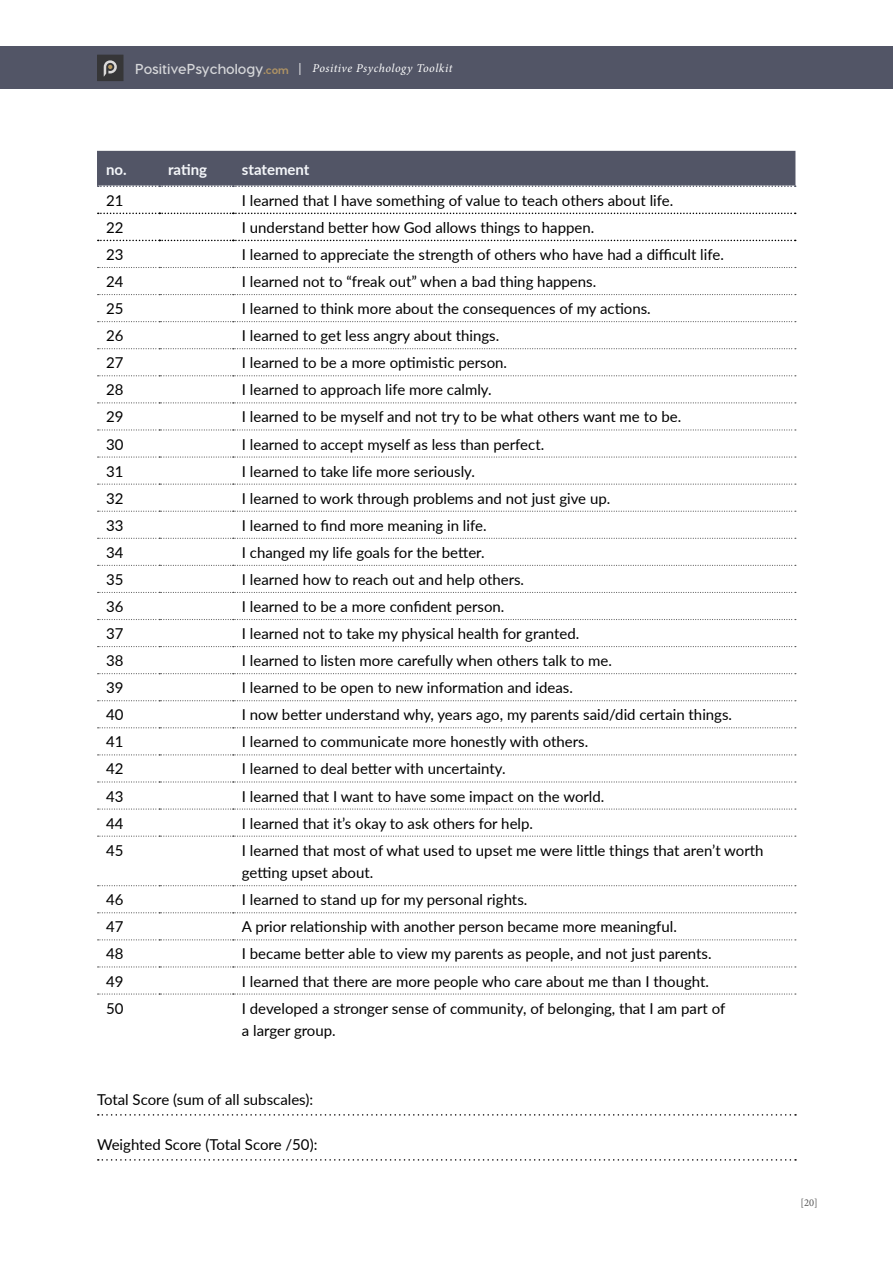
<style>
.page{position:relative;width:893px;height:1263px;background:#fff}
.page>*{position:absolute;margin:0;border:0;box-sizing:border-box;transform-origin:0 0}
.t1{font:15px/22.5px "Lato";color:#000}
.t2{font:700 15px "Lato";color:#f5f7fa}
.t3{font:italic 12px "Minion Pro";letter-spacing:.04em;color:#fff}
.t4{font:10.5px "Minion Pro";color:#555}
.s1{font-family:"Visby CF";font-weight:700;font-style:normal;font-size:14.4px;color:#d6d7da}
.s2{font-style:normal}
</style>
<div class="page">
<div style="left:0;top:46px;width:893px;height:43px;background:#525566"></div>
<div style="left:97px;top:55px;width:27px;height:26px;background:#363638"></div>
<svg style="left:104px;top:60px;width:13px;height:17px"></svg>
<svg style="left:98px;top:267px;width:698px;height:1px"></svg>
<svg style="left:98px;top:294px;width:698px;height:1px"></svg>
<svg style="left:98px;top:321px;width:698px;height:1px"></svg>
<svg style="left:98px;top:348px;width:698px;height:1px"></svg>
<svg style="left:98px;top:375px;width:698px;height:1px"></svg>
<svg style="left:98px;top:402px;width:698px;height:1px"></svg>
<svg style="left:98px;top:429px;width:698px;height:1px"></svg>
<svg style="left:98px;top:456px;width:698px;height:2px"></svg>
<svg style="left:98px;top:484px;width:698px;height:1px"></svg>
<svg style="left:98px;top:511px;width:698px;height:1px"></svg>
<svg style="left:98px;top:538px;width:698px;height:1px"></svg>
<svg style="left:98px;top:565px;width:698px;height:1px"></svg>
<svg style="left:98px;top:592px;width:698px;height:1px"></svg>
<svg style="left:98px;top:619px;width:698px;height:1px"></svg>
<svg style="left:98px;top:646px;width:698px;height:1px"></svg>
<svg style="left:98px;top:673px;width:698px;height:1px"></svg>
<svg style="left:98px;top:700px;width:698px;height:1px"></svg>
<svg style="left:98px;top:727px;width:698px;height:1px"></svg>
<svg style="left:98px;top:754px;width:698px;height:1px"></svg>
<svg style="left:98px;top:781px;width:698px;height:1px"></svg>
<svg style="left:98px;top:808px;width:698px;height:2px"></svg>
<svg style="left:98px;top:835px;width:698px;height:2px"></svg>
<svg style="left:98px;top:885px;width:698px;height:1px"></svg>
<svg style="left:98px;top:912px;width:698px;height:1px"></svg>
<svg style="left:98px;top:939px;width:698px;height:1px"></svg>
<svg style="left:98px;top:966px;width:698px;height:1px"></svg>
<svg style="left:98px;top:993px;width:698px;height:1px"></svg>
<svg style="left:98px;top:213px;width:698px;height:1px"></svg>
<svg style="left:98px;top:240px;width:698px;height:1px"></svg>
<div style="left:97px;top:151px;width:699px;height:36px;background:#525566"></div>
<svg style="left:98px;top:1114px;width:698px;height:1px"></svg>
<svg style="left:98px;top:1159px;width:698px;height:1px"></svg>
<p class="t3" style="left:135px;top:60px;width:319px"><span class="s1">PositivePsychology</span><sub>.com</sub> <span class="s2">|</span> Positive Psychology Toolkit</p>
<p class="t2" style="left:106px;top:158px;width:22px">no.</p>
<p class="t2" style="left:168px;top:158px;width:41px">rating</p>
<p class="t2" style="left:242px;top:158px;width:69px">statement</p>
<p class="t1" style="left:106px;top:188px;width:19px">21</p>
<p class="t1" style="left:242px;top:188px;width:433px">I learned that I have something of value to teach others about life.</p>
<p class="t1" style="left:106px;top:216px;width:19px">22</p>
<p class="t1" style="left:242px;top:216px;width:354px">I understand better how God allows things to happen.</p>
<p class="t1" style="left:106px;top:243px;width:19px">23</p>
<p class="t1" style="left:242px;top:243px;width:484px">I learned to appreciate the strength of others who have had a difficult life.</p>
<p class="t1" style="left:106px;top:270px;width:19px">24</p>
<p class="t1" style="left:242px;top:270px;width:356px">I learned not to “freak out” when a bad thing happens.</p>
<p class="t1" style="left:106px;top:297px;width:19px">25</p>
<p class="t1" style="left:242px;top:297px;width:410px">I learned to think more about the consequences of my actions.</p>
<p class="t1" style="left:106px;top:324px;width:19px">26</p>
<p class="t1" style="left:242px;top:324px;width:259px">I learned to get less angry about things.</p>
<p class="t1" style="left:106px;top:351px;width:19px">27</p>
<p class="t1" style="left:242px;top:351px;width:267px">I learned to be a more optimistic person.</p>
<p class="t1" style="left:106px;top:378px;width:19px">28</p>
<p class="t1" style="left:242px;top:378px;width:251px">I learned to approach life more calmly.</p>
<p class="t1" style="left:106px;top:405px;width:19px">29</p>
<p class="t1" style="left:242px;top:405px;width:441px">I learned to be myself and not try to be what others want me to be.</p>
<p class="t1" style="left:106px;top:432px;width:19px">30</p>
<p class="t1" style="left:242px;top:432px;width:304px">I learned to accept myself as less than perfect.</p>
<p class="t1" style="left:106px;top:459px;width:19px">31</p>
<p class="t1" style="left:242px;top:459px;width:235px">I learned to take life more seriously.</p>
<p class="t1" style="left:106px;top:486px;width:19px">32</p>
<p class="t1" style="left:242px;top:486px;width:370px">I learned to work through problems and not just give up.</p>
<p class="t1" style="left:106px;top:513px;width:19px">33</p>
<p class="t1" style="left:242px;top:513px;width:246px">I learned to find more meaning in life.</p>
<p class="t1" style="left:106px;top:540px;width:19px">34</p>
<p class="t1" style="left:242px;top:540px;width:244px">I changed my life goals for the better.</p>
<p class="t1" style="left:106px;top:568px;width:19px">35</p>
<p class="t1" style="left:242px;top:568px;width:284px">I learned how to reach out and help others.</p>
<p class="t1" style="left:106px;top:595px;width:19px">36</p>
<p class="t1" style="left:242px;top:595px;width:264px">I learned to be a more confident person.</p>
<p class="t1" style="left:106px;top:622px;width:19px">37</p>
<p class="t1" style="left:242px;top:622px;width:339px">I learned not to take my physical health for granted.</p>
<p class="t1" style="left:106px;top:649px;width:19px">38</p>
<p class="t1" style="left:242px;top:649px;width:372px">I learned to listen more carefully when others talk to me.</p>
<p class="t1" style="left:106px;top:676px;width:19px">39</p>
<p class="t1" style="left:242px;top:676px;width:332px">I learned to be open to new information and ideas.</p>
<p class="t1" style="left:106px;top:703px;width:19px">40</p>
<p class="t1" style="left:242px;top:703px;width:492px">I now better understand why, years ago, my parents said/did certain things.</p>
<p class="t1" style="left:106px;top:730px;width:19px">41</p>
<p class="t1" style="left:242px;top:730px;width:348px">I learned to communicate more honestly with others.</p>
<p class="t1" style="left:106px;top:757px;width:19px">42</p>
<p class="t1" style="left:242px;top:757px;width:265px">I learned to deal better with uncertainty.</p>
<p class="t1" style="left:106px;top:784px;width:19px">43</p>
<p class="t1" style="left:242px;top:784px;width:364px">I learned that I want to have some impact on the world.</p>
<p class="t1" style="left:106px;top:811px;width:19px">44</p>
<p class="t1" style="left:242px;top:811px;width:293px">I learned that it’s okay to ask others for help.</p>
<p class="t1" style="left:106px;top:838px;width:19px">45</p>
<p class="t1" style="left:242px;top:838px;width:523px">I learned that most of what used to upset me were little things that aren’t worth getting upset about.</p>
<p class="t1" style="left:106px;top:888px;width:19px">46</p>
<p class="t1" style="left:242px;top:888px;width:287px">I learned to stand up for my personal rights.</p>
<p class="t1" style="left:106px;top:915px;width:19px">47</p>
<p class="t1" style="left:242px;top:915px;width:437px">A prior relationship with another person became more meaningful.</p>
<p class="t1" style="left:106px;top:942px;width:19px">48</p>
<p class="t1" style="left:242px;top:942px;width:471px">I became better able to view my parents as people, and not just parents.</p>
<p class="t1" style="left:106px;top:969px;width:19px">49</p>
<p class="t1" style="left:242px;top:969px;width:469px">I learned that there are more people who care about me than I thought.</p>
<p class="t1" style="left:106px;top:996px;width:19px">50</p>
<p class="t1" style="left:242px;top:996px;width:485px">I developed a stronger sense of community, of belonging, that I am part of a larger group.</p>
<p class="t1" style="left:97px;top:1088px;width:218px">Total Score (sum of all subscales):</p>
<p class="t1" style="left:97px;top:1133px;width:222px">Weighted Score (Total Score /50):</p>
<p class="t4" style="left:800px;top:1196px;width:19px">[20]</p>
</div>
